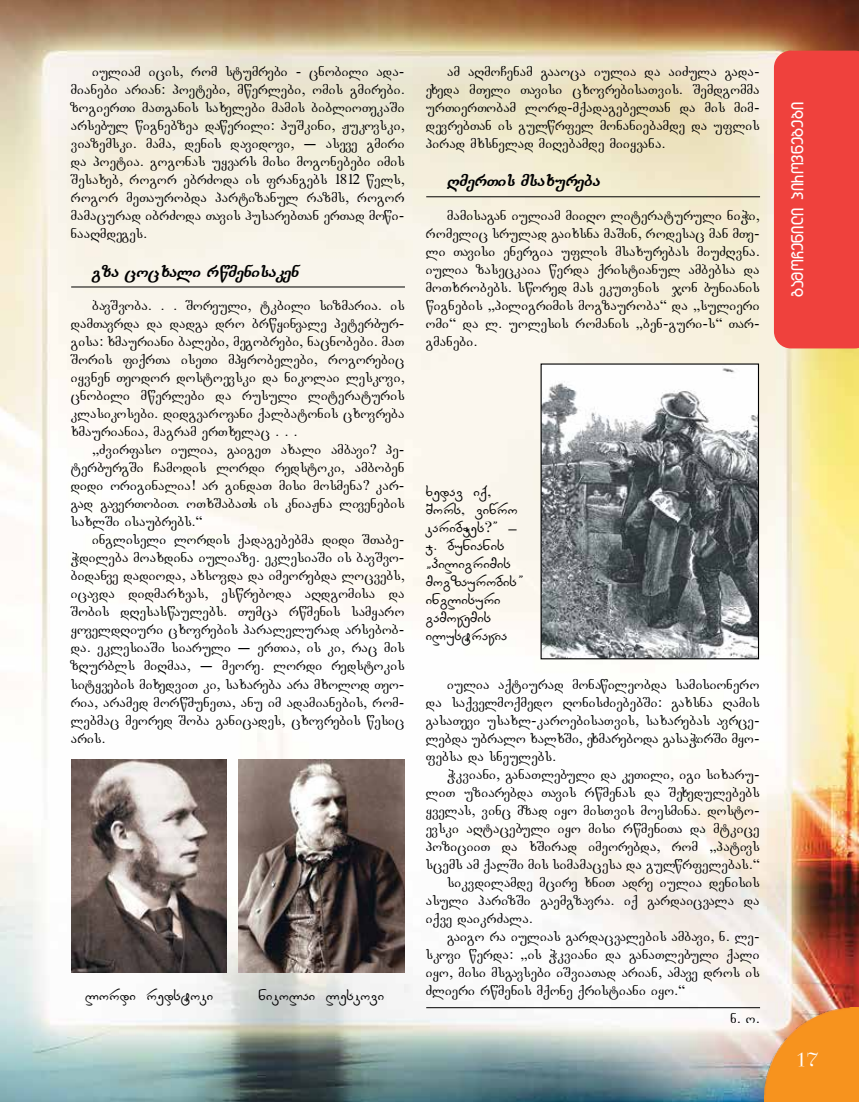
<style>
.page{position:relative;width:859px;height:1102px;background:#fff}
.page>*{position:absolute;margin:0;border:0;box-sizing:border-box;transform-origin:0 0}
.t1{font:21px "Geo Eka";color:#fff}
.t2{font:italic 700 18px "Geo Liter Nusx";color:#000}
.t3{font:18px "Babuka Mtavruli";color:#fff}
.t4{font:15px/18px "Geo Liter Nusx Normal";color:#000;text-align:justify}
.t5{font:15px/18px "Geo Eka";color:#000}
</style>
<div class="page">
<img style="left:0;top:0;width:859px;height:1101px">
<div style="left:774px;top:51px;width:85px;height:297px;background:#ef413d"></div>
<img style="left:543px;top:365px;width:214px;height:292px">
<div style="left:541px;top:363px;width:218px;height:296px;border:1px solid #000"></div>
<img style="left:238px;top:759px;width:167px;height:213px">
<img style="left:71px;top:759px;width:156px;height:213px">
<img style="left:764px;top:1007px;width:95px;height:94px">
<hr style="left:71px;top:286px;width:334px;height:1px;background:#000">
<hr style="left:426px;top:196px;width:334px;height:1px;background:#000">
<hr style="left:426px;top:1007px;width:334px;height:1px;background:#000">
<p class="t4" style="left:71px;top:63px;width:335px;text-indent:21px">IULIAM ICIS, ROM STUMREBI - CNOBILI ADA-MIANEBI ARIAN: POETEBI, MWERLEBI, OMIS GMIREBI.<br>ZOGIERTI MATGANIS SAXELEBI MAMIS BIBLIOTEKASI ARSEBUL WIGNEBZEA DAWERILI: PUSKINI, JUKOVSKI, VIAZEMSKI. MAMA, DENIS DAVIDOVI, _ ASEVE GMIRI DA POETIA. GOGONAS UYVARS MISI MOGONEBEBI IMIS SESAXEB, ROGOR EBRZODA IS FRANGEBS 1812 WELS, ROGOR METAUROBDA PARTIZANUL RAZMS, ROGOR MAMACURAD IBRZODA TAVIS HUSAREBTAN ERTAD MOWI-NAARMDEGES.</p>
<p class="t2" style="left:92px;top:261px;width:213px">GZA COCXALI RWMENISAKEN</p>
<p class="t4" style="left:71px;top:297px;width:335px;text-indent:21px">BAVSVOBA. . . SOREULI, TKBILI SIZMARIA. IS DAMTAVRDA DA DADGA DRO BRWYINVALE PETERBUR-GISA: XMAURIANI BALEBI, MEGOBREBI, NACNOBEBI. MAT SORIS FIQRTA ISETI MPYROBELEBI, ROGOREBIC IYVNEN TEODOR DOSTOEVSKI DA NIKOLAI LESKOVI, CNOBILI MWERLEBI DA RUSULI LITERATURIS KLASIKOSEBI. DIDGVAROVANI QALBATONIS CXOVREBA XMAURIANIA, MAGRAM ERTXELAC . . .</p>
<p class="t4" style="left:71px;top:441px;width:335px;text-indent:21px">`ZVIRFASO IULIA, GAIGET AXALI AMBAVI? PE-TERBURGSI CAMODIS LORDI REDSTOKI, AMBOBEN DIDI ORIGINALIA! AR GINDAT MISI MOSMENA? KAR-GAD GAVERTOBIT. OTXSABATS IS KNIAJNA LIVENEBIS SAXLSI ISAUBREBS.~</p>
<p class="t4" style="left:71px;top:531px;width:335px;text-indent:21px">INGLISELI LORDIS QADAGEBEBMA DIDI STABE-WDILEBA MOAXDINA IULIAZE. EKLESIASI IS BAVSVO-BIDANVE DADIODA, AXSOVDA DA IMEOREBDA LOCVEBS, ICAVDA DIDMARXVAS, ESWREBODA ARDGOMISA DA SOBIS DRESASWAULEBS. TUMCA RWMENIS SAMYARO YOVELDRIURI CXOVREBIS PARALELURAD ARSEBOB-DA. EKLESIASI SIARULI _ ERTIA, IS KI, RAC MIS ZRURBLS MIRMAA, _ MEORE. LORDI REDSTOKIS SITYVEBIS MIXEDVIT KI, SAXAREBA ARA MXOLOD TEO-RIA, ARAMED MORWMUNETA, ANU IM ADAMIANEBIS, ROM-LEBMAC MEORED SOBA GANICADES, CXOVREBIS WESIC ARIS.</p>
<p class="t5" style="left:86px;top:986px;width:129px">LORDI REDSTOKI</p>
<p class="t5" style="left:259px;top:986px;width:127px">NIKOLAI LESKOVI</p>
<p class="t4" style="left:426px;top:63px;width:335px;text-indent:21px">AM ARMOCENAM GAAOCA IULIA DA AIZULA GADA-EXEDA MTELI TAVISI CXOVREBISATVIS. SEMDGOMMA URTIERTOBAM LORD-MQADAGEBELTAN DA MIS MIM-DEVREBTAN IS GULWRFEL MONANIEBAMDE DA UFLIS PIRAD MXSNELAD MIREBAMDE MIIYVANA.</p>
<p class="t2" style="left:447px;top:171px;width:159px">R ME RTIS MSAXU RE BA</p>
<p class="t4" style="left:426px;top:207px;width:335px;text-indent:21px">MAMISAGAN IULIAM MIIRO LITERATURULI NIWI, ROMELIC SRULAD GAIXSNA MASIN, RODESAC MAN MTE-LI TAVISI ENERGIA UFLIS MSAXUREBAS MIUZRVNA.<br>IULIA ZASECKAIA WERDA QRISTIANUL AMBEBSA DA MOTXROBEBS. SWORED MAS EKUTVNIS JON BUNIANIS WIGNEBIS `PILIGRIMIS MOGZAUROBA~ DA `SULIERI OMI~ DA L. UOLESIS ROMANIS `BEN-GURI-S~ TAR-GMANEBI.</p>
<p class="t5" style="left:426px;top:483px;width:98px">XEDAV IQ,<br>SORS, VIWRO<br>KARIBWES?~ _<br>J. BUNIANIS `PILIGRIMIS<br>MOGZAUROBIS~<br>INGLISURI<br>GAMOCEMIS<br>ILUSTRACIA</p>
<p class="t4" style="left:426px;top:675px;width:335px;text-indent:21px">IULIA AQTIURAD MONAWILEOBDA SAMISIONERO DA SAQVELMOQMEDO RONISZIEBEBSI: GAXSNA RAMIS GASATEVI USAXL-KAROEBISATVIS, SAXAREBAS AVRCE-LEBDA UBRALO XALXSI, EXMAREBODA GASAWIRSI MYO-FEBSA DA SNEULEBS.</p>
<p class="t4" style="left:447px;top:765px;width:314px">WKVIANI, GANATLEBULI DA KETILI, IGI SIXARU-</p>
<p class="t4" style="left:426px;top:783px;width:335px">LIT UZIAREBDA TAVIS RWMENAS DA SEXEDULEBEBS</p>
<p class="t4" style="left:426px;top:801px;width:335px">YVELAS, VINC MZAD IYO MISTVIS MOESMINA. DOSTO-</p>
<p class="t4" style="left:426px;top:819px;width:335px">EVSKI ARTACEBULI IYO MISI RWMENITA DA MTKICE</p>
<p class="t4" style="left:426px;top:837px;width:335px">POZICIIT DA XSIRAD IMEOREBDA, ROM `PATIVS</p>
<p class="t4" style="left:426px;top:855px;width:335px">SCEMS AM QALSI MIS SIMAMACESA DA GULWRFELEBAS.~</p>
<p class="t4" style="left:447px;top:873px;width:314px">SIKVDILAMDE MCIRE XNIT ADRE IULIA DENISIS</p>
<p class="t4" style="left:426px;top:891px;width:335px">ASULI PARIZSI GAEMGZAVRA. IQ GARDAICVALA DA</p>
<p class="t4" style="left:426px;top:909px;width:108px">IQVE DAIKRZALA.</p>
<p class="t4" style="left:447px;top:927px;width:314px">GAIGO RA IULIAS GARDACVALEBIS AMBAVI, N. LE-</p>
<p class="t4" style="left:426px;top:945px;width:335px">SKOVI WERDA: `IS WKVIANI DA GANATLEBULI QALI</p>
<p class="t4" style="left:426px;top:963px;width:335px">IYO, MISI MSGAVSEBI ISVIATAD ARIAN, AMAVE DROS IS</p>
<p class="t4" style="left:426px;top:981px;width:261px">ZLIERI RWMENIS MQONE QRISTIANI IYO.~</p>
<p class="t4" style="left:731px;top:1009px;width:31px">N. O.</p>
<p class="t3" style="left:790px;top:297px;width:197px;rotate:-90deg">gamoCenili pirovnebebi</p>
<h1 class="t1" style="left:795px;top:1047px;width:24px">17</h1>
</div>
